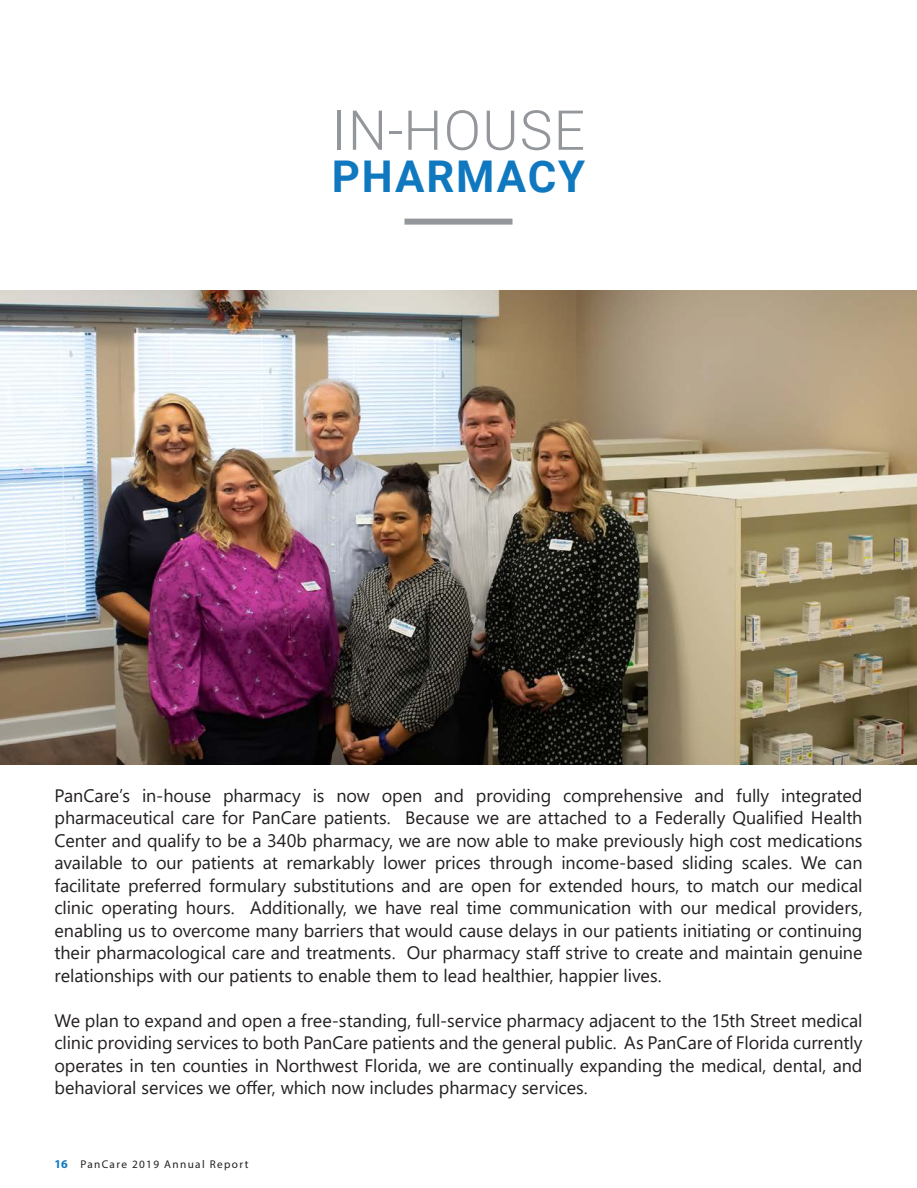
<style>
.page{position:relative;width:917px;height:1188px;background:#fff}
.page>*{position:absolute;margin:0;border:0;box-sizing:border-box;transform-origin:0 0}
.t1{font:300 55.05px "Roboto";letter-spacing:.025em;color:#93969a}
.t2{font:700 43.8px "Roboto";letter-spacing:.045em;color:#1078bf}
.t3{font:18px/22.5px "Segoe UI";letter-spacing:-.005em;color:#231f20;text-align:justify}
.t4{font:11.25px "Myriad Pro";letter-spacing:.12em;color:#231f20}
.s1{font-weight:700;font-size:12px;color:#1078bf}
</style>
<div class="page">
<img style="left:0;top:291px;width:917px;height:474px">
<div style="left:404px;top:219px;width:108px;height:6px;background:#93969a"></div>
<p class="t1" style="left:332px;top:92px;width:255px">IN-HOUSE</p>
<p class="t2" style="left:332px;top:146px;width:255px">PHARMACY</p>
<p class="t3" style="left:55px;top:783px;width:809px">PanCare’s in-house pharmacy is now open and providing comprehensive and fully integrated pharmaceutical care for PanCare patients. Because we are attached to a Federally Qualified Health Center and qualify to be a 340b pharmacy, we are now able to make previously high cost medications available to our patients at remarkably lower prices through income-based sliding scales. We can facilitate preferred formulary substitutions and are open for extended hours, to match our medical clinic operating hours. Additionally, we have real time communication with our medical providers, enabling us to overcome many barriers that would cause delays in our patients initiating or continuing their pharmacological care and treatments. Our pharmacy staff strive to create and maintain genuine relationships with our patients to enable them to lead healthier, happier lives.</p>
<p class="t3" style="left:55px;top:1008px;width:809px">We plan to expand and open a free-standing, full-service pharmacy adjacent to the 15th Street medical clinic providing services to both PanCare patients and the general public. As PanCare of Florida currently operates in ten counties in Northwest Florida, we are continually expanding the medical, dental, and behavioral services we offer, which now includes pharmacy services.</p>
<p class="t4" style="left:55px;top:1158px;width:195px"><span class="s1">16</span> PanCare 2019 Annual Report</p>
</div>
